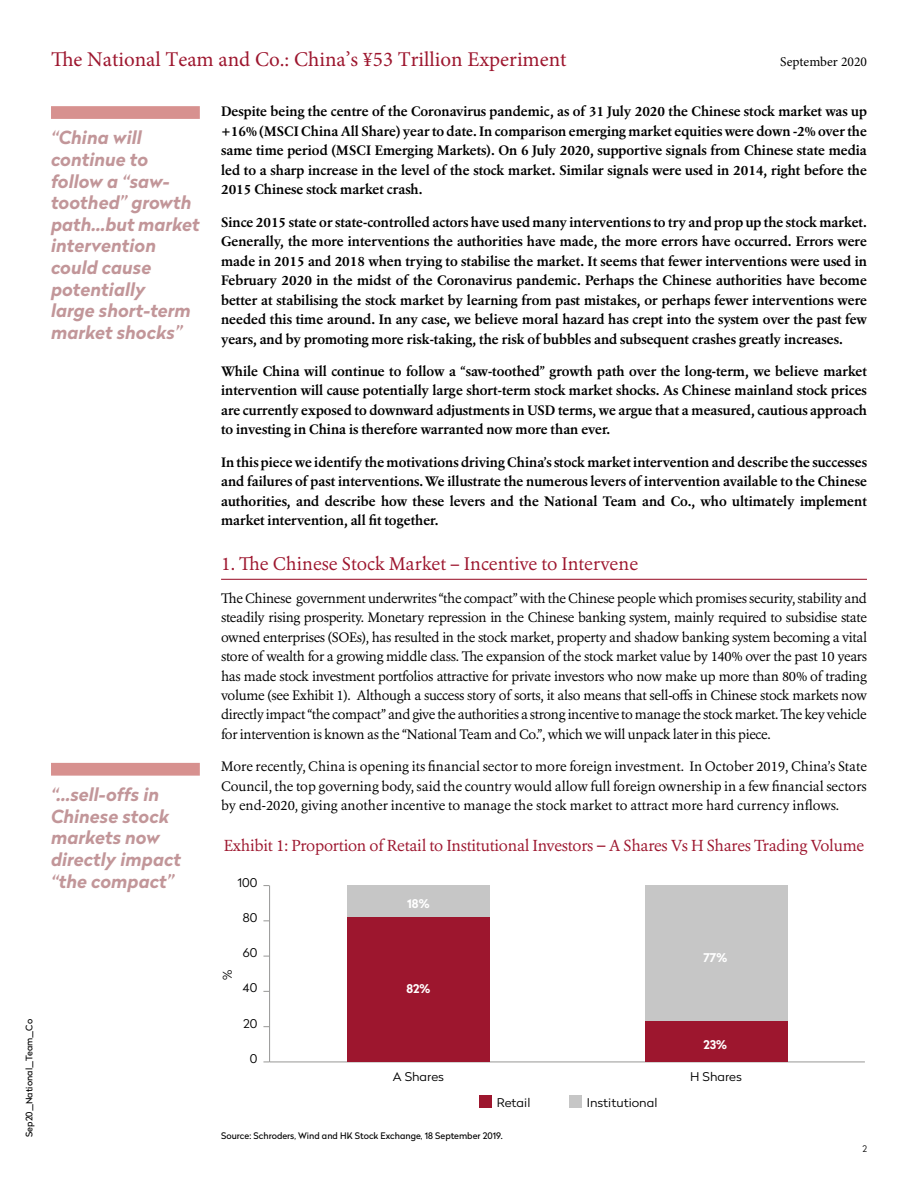
<style>
.page{position:relative;width:918px;height:1188px;background:#fff}
.page>*{position:absolute;margin:0;border:0;box-sizing:border-box;transform-origin:0 0}
.t1{font:21px "Minion Pro";color:#9d162e}
.t2{font:italic 700 18px/21.6px "Radikal";color:#c29699}
.t3{font:18px "Erato";color:#9d162e}
.t4{font:15.75px "Erato";letter-spacing:-.015em;color:#9d162e}
.t5{font:700 13.5px/19.5px "Erato";color:#000;text-align:justify}
.t6{font:13.5px/19.5px "Erato";letter-spacing:-.025em;color:#000;text-align:justify}
.t7{font:13.5px "Minion Pro";color:#000}
.t8{font:300 12px "Radikal";color:#000;scale:1.08 1}
.t9{font:700 12px "Radikal";color:#fff}
.t10{font:300 12px "Radikal";color:#000}
.t11{font:9px "Radikal";color:#000}
.t12{font:300 9px "Radikal";color:#000}
.s1{font-size:18px}
</style>
<div class="page">
<div style="left:51px;top:106px;width:149px;height:13px;background:#d7918f"></div>
<div style="left:51px;top:763px;width:149px;height:13px;background:#d7918f"></div>
<hr style="left:221px;top:579px;width:646px;height:1px;background:#9d162e">
<hr style="left:270px;top:1061px;width:595px;height:1px;background:#9d9d9c">
<hr style="left:269px;top:886px;width:1px;height:176px;background:#9d9d9c">
<div style="left:347px;top:886px;width:143px;height:31px;background:#c6c6c6"></div>
<div style="left:645px;top:886px;width:143px;height:135px;background:#c6c6c6"></div>
<div style="left:347px;top:917px;width:143px;height:145px;background:#9d162e"></div>
<div style="left:645px;top:1021px;width:143px;height:41px;background:#9d162e"></div>
<div style="left:479px;top:1096px;width:13px;height:12px;background:#9d162e"></div>
<div style="left:569px;top:1096px;width:12px;height:12px;background:#c6c6c6"></div>
<p class="t11" style="left:23px;top:1137px;width:119px;rotate:-90deg">Sep20_National_Team_Co</p>
<h1 class="t1" style="left:51px;top:46px;width:517px">The National Team and Co.: China’s ¥53 Trillion Experiment</h1>
<p class="t7" style="left:780px;top:53px;width:88px">September 2020</p>
<h2 class="t2" style="left:51px;top:126px;width:150px">“China will continue to follow a “saw&shy;toothed” growth path...but market intervention could cause potentially<br>large short-term market shocks”</h2>
<h2 class="t2" style="left:51px;top:783px;width:131px">“...sell-offs in<br>Chinese stock markets now directly impact “the compact”</h2>
<p class="t5" style="left:221px;top:102px;width:647px">Despite being the centre of the Coronavirus pandemic, as of 31 July 2020 the Chinese stock market was up +16% (MSCI China All Share) year to date. In comparison emerging market equities were down -2% over the same time period (MSCI Emerging Markets). On 6 July 2020, supportive signals from Chinese state media led to a sharp increase in the level of the stock market. Similar signals were used in 2014, right before the 2015 Chinese stock market crash.</p>
<p class="t5" style="left:221px;top:212px;width:647px">Since 2015 state or state-controlled actors have used many interventions to try and prop up the stock market.<br>Generally, the more interventions the authorities have made, the more errors have occurred. Errors were made in 2015 and 2018 when trying to stabilise the market. It seems that fewer interventions were used in February 2020 in the midst of the Coronavirus pandemic. Perhaps the Chinese authorities have become better at stabilising the stock market by learning from past mistakes, or perhaps fewer interventions were needed this time around. In any case, we believe moral hazard has crept into the system over the past few years, and by promoting more risk-taking, the risk of bubbles and subsequent crashes greatly increases.</p>
<p class="t5" style="left:221px;top:361px;width:647px">While China will continue to follow a “saw-toothed” growth path over the long-term, we believe market intervention will cause potentially large short-term stock market shocks. As Chinese mainland stock prices are currently exposed to downward adjustments in USD terms, we argue that a measured, cautious approach to investing in China is therefore warranted now more than ever.</p>
<p class="t5" style="left:221px;top:452px;width:647px">In this piece we identify the motivations driving China’s stock market intervention and describe the successes and failures of past interventions. We illustrate the numerous levers of intervention available to the Chinese authorities, and describe how these levers and the National Team and Co., who ultimately implement market intervention, all fit together.</p>
<h2 class="t3" style="left:221px;top:552px;width:419px">1. The Chinese Stock Market – Incentive to Intervene</h2>
<p class="t6" style="left:221px;top:588px;width:647px">The Chinese government underwrites “the compact” with the Chinese people which promises security, stability and steadily rising prosperity. Monetary repression in the Chinese banking system, mainly required to subsidise state owned enterprises (SOEs), has resulted in the stock market, property and shadow banking system becoming a vital store of wealth for a growing middle class. The expansion of the stock market value by 140% over the past 10 years has made stock investment portfolios attractive for private investors who now make up more than 80% of trading volume (see Exhibit 1). Although a success story of sorts, it also means that sell-offs in Chinese stock markets now directly impact “the compact” and give the authorities a strong incentive to manage the stock market. The key vehicle for intervention is known as the “National Team and Co.”, which we will unpack later in this piece.</p>
<p class="t6" style="left:221px;top:757px;width:647px">More recently, China is opening its financial sector to more foreign investment. In October 2019, China’s State Council, the top governing body, said the country would allow full foreign ownership in a few financial sectors by end-2020, giving another incentive to manage the stock market to attract more hard currency inflows.</p>
<p class="t4" style="left:224px;top:835px;width:642px">Exhibit 1: Proportion of Retail to Institutional Investors <span class="s1">–</span> A Shares Vs H Shares Trading Volume</p>
<p class="t8" style="left:237px;top:874px;width:20px">100</p>
<p class="t8" style="left:243px;top:909px;width:15px">80</p>
<p class="t10" style="left:219px;top:980px;width:12px;rotate:-90deg">%</p>
<p class="t8" style="left:243px;top:944px;width:15px">60</p>
<p class="t8" style="left:243px;top:980px;width:15px">40</p>
<p class="t8" style="left:243px;top:1015px;width:15px">20</p>
<p class="t8" style="left:250px;top:1050px;width:9px">0</p>
<p class="t9" style="left:407px;top:895px;width:24px">18%</p>
<p class="t9" style="left:406px;top:980px;width:25px">82%</p>
<p class="t9" style="left:703px;top:948px;width:25px">77%</p>
<p class="t9" style="left:704px;top:1035px;width:25px">23%</p>
<p class="t8" style="left:393px;top:1068px;width:49px">A Shares</p>
<p class="t8" style="left:690px;top:1068px;width:50px">H Shares</p>
<p class="t8" style="left:497px;top:1094px;width:33px">Retail</p>
<p class="t8" style="left:587px;top:1094px;width:67px">Institutional</p>
<p class="t11" style="left:221px;top:1129px;width:283px">Source: Schroders, Wind and HK Stock Exchange, 18 September 2019.</p>
<p class="t12" style="left:862px;top:1142px;width:6px">2</p>
</div>
